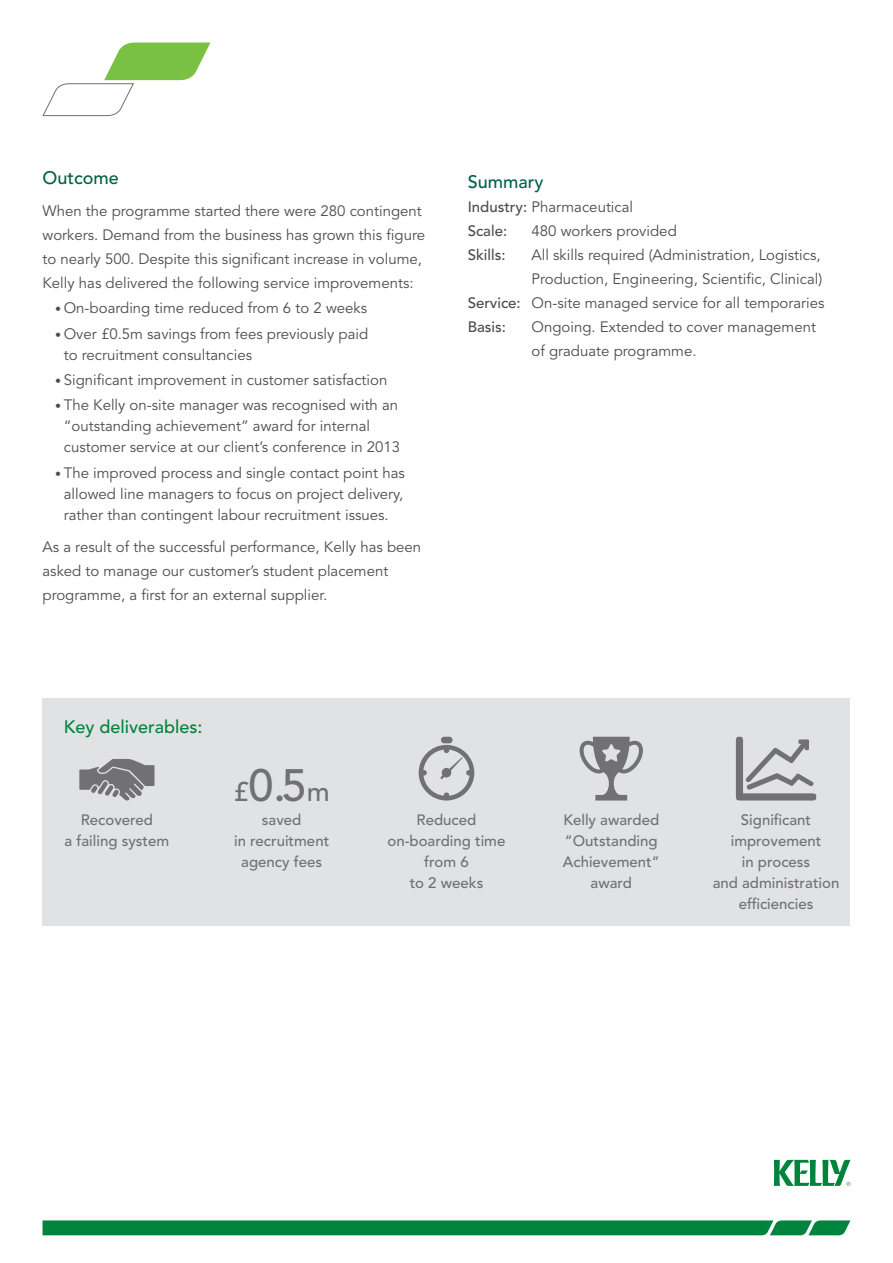
<style>
.page{position:relative;width:893px;height:1263px;background:#fff}
.page>*{position:absolute;margin:0;border:0;box-sizing:border-box;transform-origin:0 0}
.t1{font:500 45px "Avenir LT Std";color:#717074}
.t2{font:500 18px "Avenir LT Std";color:#00843d}
.t3{font:500 18px "Avenir LT Std";color:#006144}
.t4{font:15px/24px "Avenir LT Std";color:#4b4c4d}
.t5{font:500 15px/21px "Avenir LT Std";color:#717074;text-align:center}
.t6{font:500 15px/24px "Avenir LT Std";color:#4b4c4d}
.s1{font-size:12px}
.s2{font-weight:400}
.s3{font-weight:500}
.s4{font-size:27px}
</style>
<div class="page">
<svg style="left:42px;top:43px;width:168px;height:74px"></svg>
<div style="left:43px;top:698px;width:807px;height:227px;background:#e1e2e4"></div>
<svg style="left:419px;top:737px;width:55px;height:63px"></svg>
<svg style="left:79px;top:759px;width:76px;height:41px"></svg>
<svg style="left:736px;top:737px;width:80px;height:64px"></svg>
<svg style="left:43px;top:1220px;width:807px;height:15px;background:#0b8945"></svg>
<svg style="left:774px;top:1160px;width:76px;height:26px"></svg>
<svg style="left:580px;top:737px;width:63px;height:63px"></svg>
<p class="t3" style="left:43px;top:167px;width:78px">Outcome</p>
<p class="t4" style="left:43px;top:199px;width:384px">When the programme started there were 280 contingent workers. Demand from the business has grown this figure to nearly 500. Despite this significant increase in volume, Kelly has delivered the following service improvements:</p>
<p class="t4" style="left:55px;top:297px;width:313px"><span class="s1">•</span> On-boarding time reduced from 6 to 2 weeks</p>
<p class="t4" style="left:64px;top:323px;width:306px;line-height:21px;text-indent:-9px"><span class="s1">•</span> Over £0.5m savings from fees previously paid to recruitment consultancies</p>
<p class="t4" style="left:55px;top:368px;width:334px"><span class="s1">•</span> Significant improvement in customer satisfaction</p>
<p class="t4" style="left:64px;top:395px;width:338px;line-height:21px;text-indent:-9px"><span class="s1">•</span> The Kelly on-site manager was recognised with an “outstanding achievement” award for internal customer service at our client’s conference in 2013</p>
<p class="t4" style="left:55px;top:462px;width:351px;line-height:21px;text-align:center"><span class="s1">•</span> The improved process and single contact point has allowed line managers to focus on project delivery, rather than contingent labour recruitment issues.</p>
<p class="t4" style="left:43px;top:535px;width:380px">As a result of the successful performance, Kelly has been asked to manage our customer’s student placement programme, a first for an external supplier.</p>
<p class="t3" style="left:468px;top:172px;width:77px">Summary</p>
<p class="t6" style="left:468px;top:195px;width:167px">Industry: <span class="s2">Pharmaceutical<br></span>Scale:</p>
<p class="t4" style="left:531px;top:219px;width:147px">480 workers provided</p>
<p class="t6" style="left:468px;top:243px;width:39px">Skills:</p>
<p class="t4" style="left:531px;top:243px;width:291px">All skills required (Administration, Logistics,</p>
<p class="t4" style="left:531px;top:267px;width:292px">Production, Engineering, Scientific, Clinical)</p>
<p class="t4" style="left:468px;top:291px;width:358px"><span class="s3">Service:</span> On-site managed service for all temporaries</p>
<p class="t6" style="left:468px;top:315px;width:40px">Basis:</p>
<p class="t4" style="left:531px;top:315px;width:286px">Ongoing. Extended to cover management of graduate programme.</p>
<p class="t2" style="left:64px;top:717px;width:140px">Key deliverables:</p>
<p class="t1" style="left:233px;top:759px;width:98px"><span class="s4">£</span>0.5<span class="s4">m</span></p>
<p class="t5" style="left:65px;top:809px;width:106px">Recovered<br>a failing system</p>
<p class="t5" style="left:713px;top:809px;width:128px">Significant improvement<br>in process<br>and administration efficiencies</p>
<p class="t5" style="left:234px;top:809px;width:97px">saved<br>in recruitment agency fees</p>
<p class="t5" style="left:388px;top:809px;width:119px">Reduced on-boarding time from 6<br>to 2 weeks</p>
<p class="t5" style="left:563px;top:809px;width:98px">Kelly awarded “Outstanding<br>Achievement” award</p>
</div>
